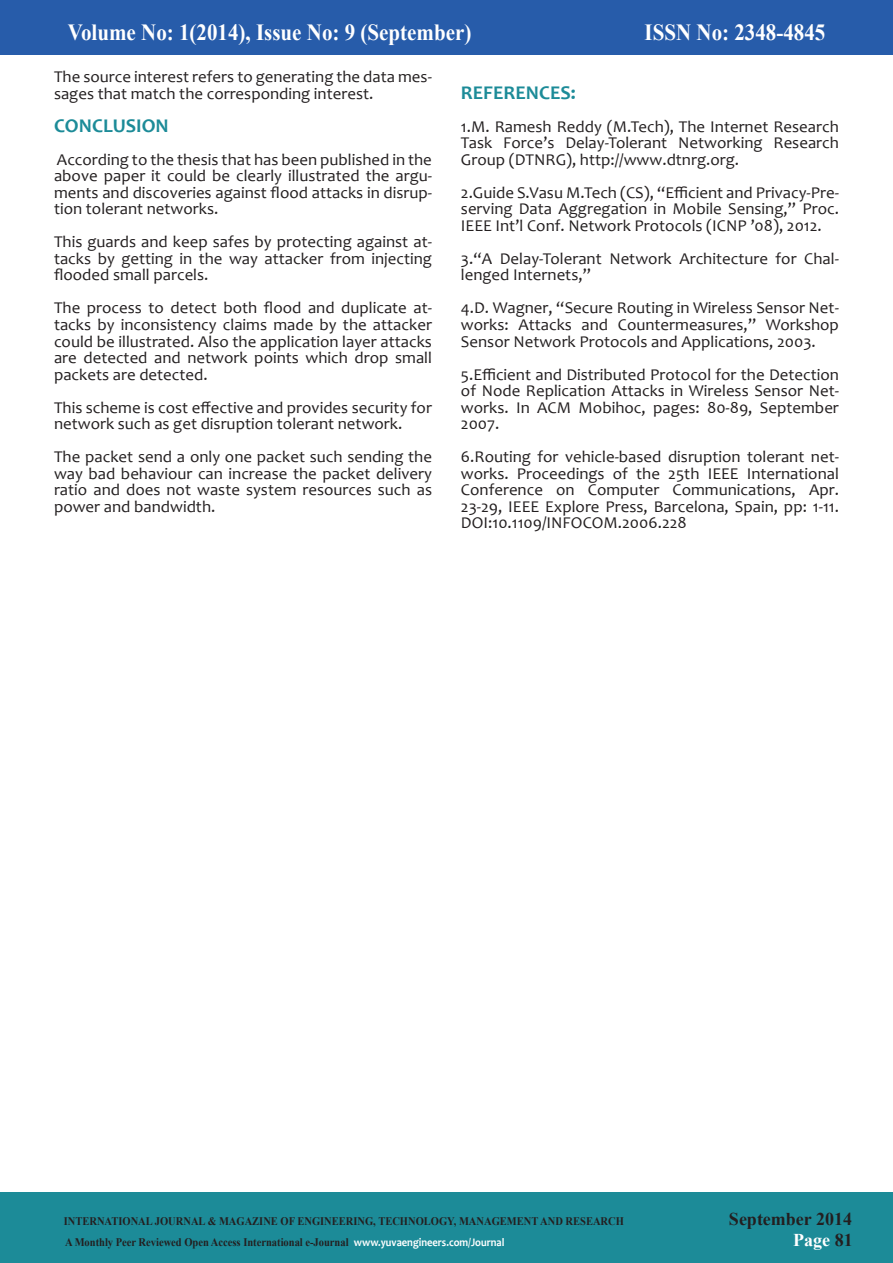
<style>
.page{position:relative;width:893px;height:1263px;background:#fff}
.page>*{position:absolute;margin:0;border:0;box-sizing:border-box;transform-origin:0 0}
.t1{font:700 23.1px "Times New Roman";color:#fff;scale:.91 1}
.t2{font:700 19.5px "Candara";color:#1c8b98}
.t3{font:700 18px "Times New Roman";color:#231f20}
.t4{font:700 18px "Times New Roman";color:#fff}
.t5{font:16.5px/16.5px "Candara";color:#231f20;text-align:justify}
.t6{font:700 11.55px "Times New Roman";color:#231f20;scale:.91 1}
.s1{font-family:"Candara";color:#fff}
.s2{color:#231f20}
</style>
<div class="page">
<div style="left:0;top:0;width:893px;height:54px;background:#275caa"></div>
<div style="left:0;top:1193px;width:893px;height:70px;background:#1c8b98"></div>
<p class="t1" style="left:68px;top:16px;width:445px">Volume No: 1(2014), Issue No: 9 (September)</p>
<p class="t1" style="left:645px;top:16px;width:200px">ISSN No: 2348-4845</p>
<p class="t5" style="left:54px;top:69px;width:380px">The source interest refers to generating the data mes&shy;sages that match the corresponding interest.</p>
<p class="t2" style="left:54px;top:113px;width:116px">CONCLUSION</p>
<p class="t5" style="left:54px;top:151px;width:380px">According to the thesis that has been published in the above paper it could be clearly illustrated the argu&shy;ments and discoveries against flood attacks in disrup&shy;tion tolerant networks.</p>
<p class="t5" style="left:54px;top:234px;width:380px">This guards and keep safes by protecting against at&shy;tacks by getting in the way attacker from injecting flooded small parcels.</p>
<p class="t5" style="left:54px;top:300px;width:380px">The process to detect both flood and duplicate at&shy;tacks by inconsistency claims made by the attacker could be illustrated. Also the application layer attacks are detected and network points which drop small packets are detected.</p>
<p class="t5" style="left:54px;top:399px;width:379px">This scheme is cost effective and provides security for network such as get disruption tolerant network.</p>
<p class="t5" style="left:54px;top:448px;width:380px">The packet send a only one packet such sending the way bad behaviour can increase the packet delivery ratio and does not waste system resources such as power and bandwidth.</p>
<p class="t2" style="left:461px;top:80px;width:117px">REFERENCES:</p>
<p class="t5" style="left:461px;top:118px;width:379px">1.M. Ramesh Reddy (M.Tech), The Internet Research Task Force’s Delay-Tolerant Networking Research Group (DTNRG), http://www.dtnrg.org.</p>
<p class="t5" style="left:461px;top:184px;width:380px">2.Guide S.Vasu M.Tech (CS), “Efficient and Privacy-Pre&shy;serving Data Aggregation in Mobile Sensing,” Proc.<br>IEEE Int’l Conf. Network Protocols (ICNP ’08), 2012.</p>
<p class="t5" style="left:461px;top:250px;width:380px">3.“A Delay-Tolerant Network Architecture for Chal&shy;lenged Internets,”</p>
<p class="t5" style="left:461px;top:300px;width:380px">4.D. Wagner, “Secure Routing in Wireless Sensor Net&shy;works: Attacks and Countermeasures,” Workshop Sensor Network Protocols and Applications, 2003.</p>
<p class="t5" style="left:461px;top:366px;width:380px">5.Efficient and Distributed Protocol for the Detection of Node Replication Attacks in Wireless Sensor Net&shy;works. In ACM Mobihoc, pages: 80-89, September 2007.</p>
<p class="t5" style="left:461px;top:448px;width:380px">6.Routing for vehicle-based disruption tolerant net&shy;works. Proceedings of the 25th IEEE International Conference on Computer Communications, Apr.<br>23-29, IEEE Explore Press, Barcelona, Spain, pp: 1-11.<br>DOI:10.1109/INFOCOM.2006.228</p>
<p class="t6" style="left:64px;top:1213px;width:617px">INTERNATIONAL JOURNAL &amp; MAGAZINE OF ENGINEERING, TECHNOLOGY, MANAGEMENT AND RESEARCH</p>
<p class="t3" style="left:729px;top:1206px;width:125px">September 2014</p>
<p class="t6" style="left:65px;top:1234px;width:484px">A Monthly Peer Reviewed Open Access International e-Journal <span class="s1">www.yuvaengineers.com/Journal</span></p>
<p class="t4" style="left:793px;top:1228px;width:61px">Page <span class="s2">81</span></p>
</div>
